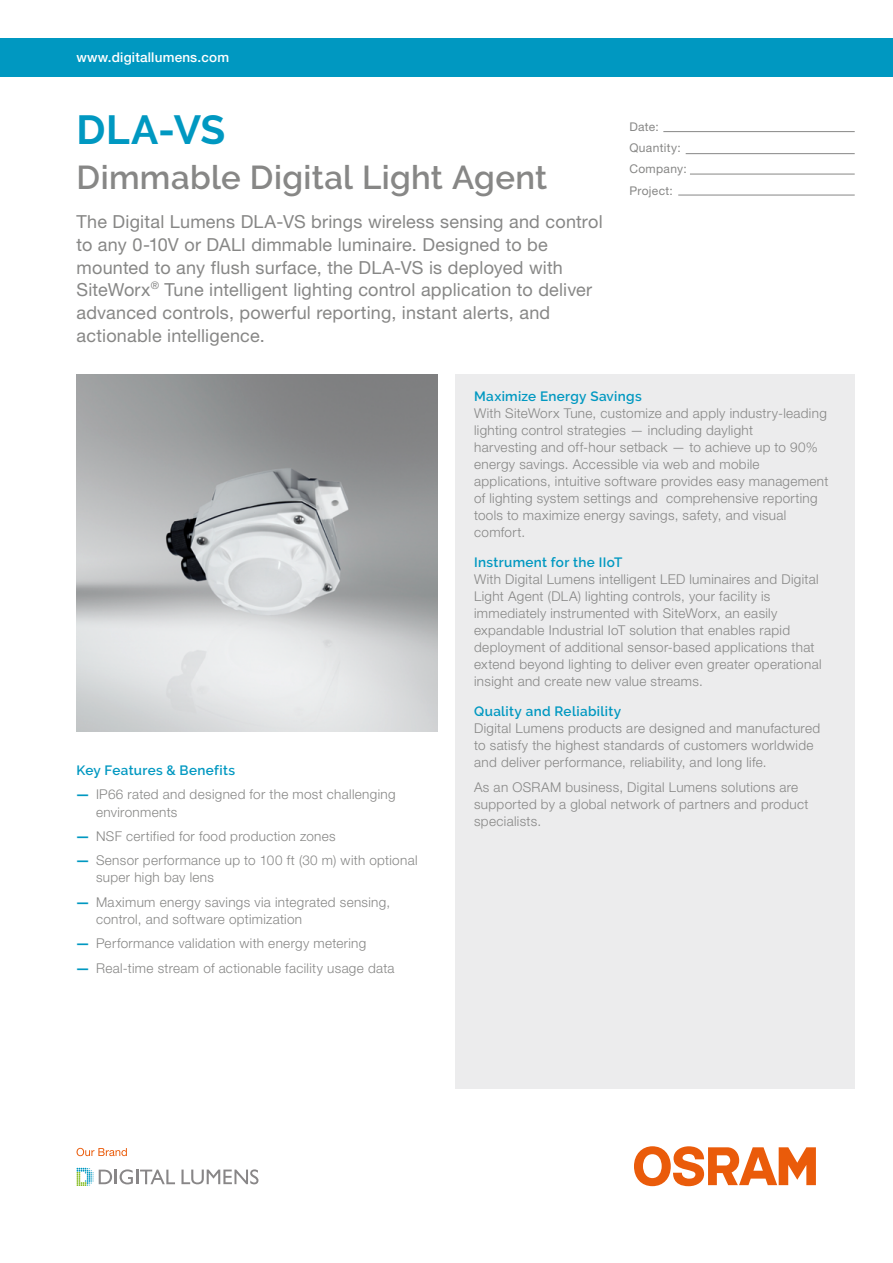
<style>
.page{position:relative;width:893px;height:1263px;background:#fff}
.page>*{position:absolute;margin:0;border:0;box-sizing:border-box;transform-origin:0 0}
.t1{font:700 40.5px "Raleway";color:#0098c1}
.t2{font:600 33px "Raleway";letter-spacing:.01em;color:#878786}
.t3{font:18px/22.6px "Helvetica Neue LT Pro";letter-spacing:.01em;color:#878786}
.t4{font:300 13.5px/17px "Helvetica Neue LT Std";letter-spacing:.025em;color:#878786}
.t5{font:600 13.5px "Raleway";letter-spacing:.025em;color:#0098c1}
.t6{font:500 13.5px "Helvetica Neue LT Std";letter-spacing:.015em;color:#fff}
.t7{font:12px/21.3px "Helvetica Neue LT Pro";letter-spacing:.03em;color:#878786}
.s1{font-family:"Raleway";font-weight:700;color:#0098c1}
</style>
<div class="page">
<div style="left:0;top:38px;width:893px;height:39px;background:#0098c1"></div>
<div style="left:455px;top:374px;width:400px;height:715px;background:#ececed"></div>
<img style="left:77px;top:374px;width:361px;height:357px">
<hr style="left:663px;top:131px;width:192px;height:1px;background:#878786">
<hr style="left:686px;top:153px;width:169px;height:1px;background:#878786">
<hr style="left:690px;top:174px;width:165px;height:1px;background:#878786">
<hr style="left:678px;top:195px;width:177px;height:1px;background:#878786">
<svg style="left:634px;top:1146px;width:182px;height:40px"></svg>
<svg style="left:77px;top:1148px;width:50px;height:8px"></svg>
<svg style="left:181px;top:1169px;width:77px;height:15px"></svg>
<svg style="left:77px;top:1168px;width:98px;height:18px"></svg>
<p class="t6" style="left:77px;top:49px;width:154px">www.digitallumens.com</p>
<h1 class="t1" style="left:77px;top:106px;width:150px">DLA-VS</h1>
<h2 class="t2" style="left:77px;top:158px;width:472px">Dimmable Digital Light Agent</h2>
<p class="t3" style="left:77px;top:210px;width:528px">The Digital Lumens DLA-VS brings wireless sensing and control to any 0-10V or DALI dimmable luminaire. Designed to be mounted to any flush surface, the DLA-VS is deployed with SiteWorx<sup>®</sup> Tune intelligent lighting control application to deliver advanced controls, powerful reporting, instant alerts, and actionable intelligence.</p>
<p class="t7" style="left:629px;top:116px;width:59px">Date:<br>Quantity:<br>Company:<br>Project:</p>
<p class="t5" style="left:77px;top:762px;width:160px">Key Features &amp; Benefits</p>
<p class="t4" style="left:96px;top:786px;width:301px;text-indent:-19px"><span class="s1">—</span> IP66 rated and designed for the most challenging environments</p>
<p class="t4" style="left:77px;top:827px;width:261px"><span class="s1">—</span> NSF certified for food production zones</p>
<p class="t4" style="left:96px;top:852px;width:323px;text-indent:-19px"><span class="s1">—</span> Sensor performance up to 100 ft (30 m) with optional super high bay lens</p>
<p class="t4" style="left:96px;top:893px;width:296px;text-indent:-19px"><span class="s1">—</span> Maximum energy savings via integrated sensing, control, and software optimization</p>
<p class="t4" style="left:77px;top:935px;width:291px"><span class="s1">—</span> Performance validation with energy metering</p>
<p class="t4" style="left:77px;top:959px;width:320px"><span class="s1">—</span> Real-time stream of actionable facility usage data</p>
<p class="t5" style="left:474px;top:388px;width:169px">Maximize Energy Savings</p>
<p class="t4" style="left:474px;top:404px;width:356px">With SiteWorx Tune, customize and apply industry-leading lighting control strategies — including daylight<br>harvesting and off-hour setback — to achieve up to 90% energy savings. Accessible via web and mobile applications, intuitive software provides easy management of lighting system settings and comprehensive reporting tools to maximize energy savings, safety, and visual comfort.</p>
<p class="t5" style="left:474px;top:554px;width:150px">Instrument for the IIoT</p>
<p class="t4" style="left:474px;top:570px;width:349px">With Digital Lumens intelligent LED luminaires and Digital Light Agent (DLA) lighting controls, your facility is immediately instrumented with SiteWorx, an easily expandable Industrial IoT solution that enables rapid deployment of additional sensor-based applications that extend beyond lighting to deliver even greater operational insight and create new value streams.</p>
<p class="t5" style="left:474px;top:703px;width:149px">Quality and Reliability</p>
<p class="t4" style="left:474px;top:719px;width:348px">Digital Lumens products are designed and manufactured to satisfy the highest standards of customers worldwide and deliver performance, reliability, and long life.</p>
<p class="t4" style="left:474px;top:778px;width:336px">As an OSRAM business, Digital Lumens solutions are supported by a global network of partners and product specialists.</p>
</div>
